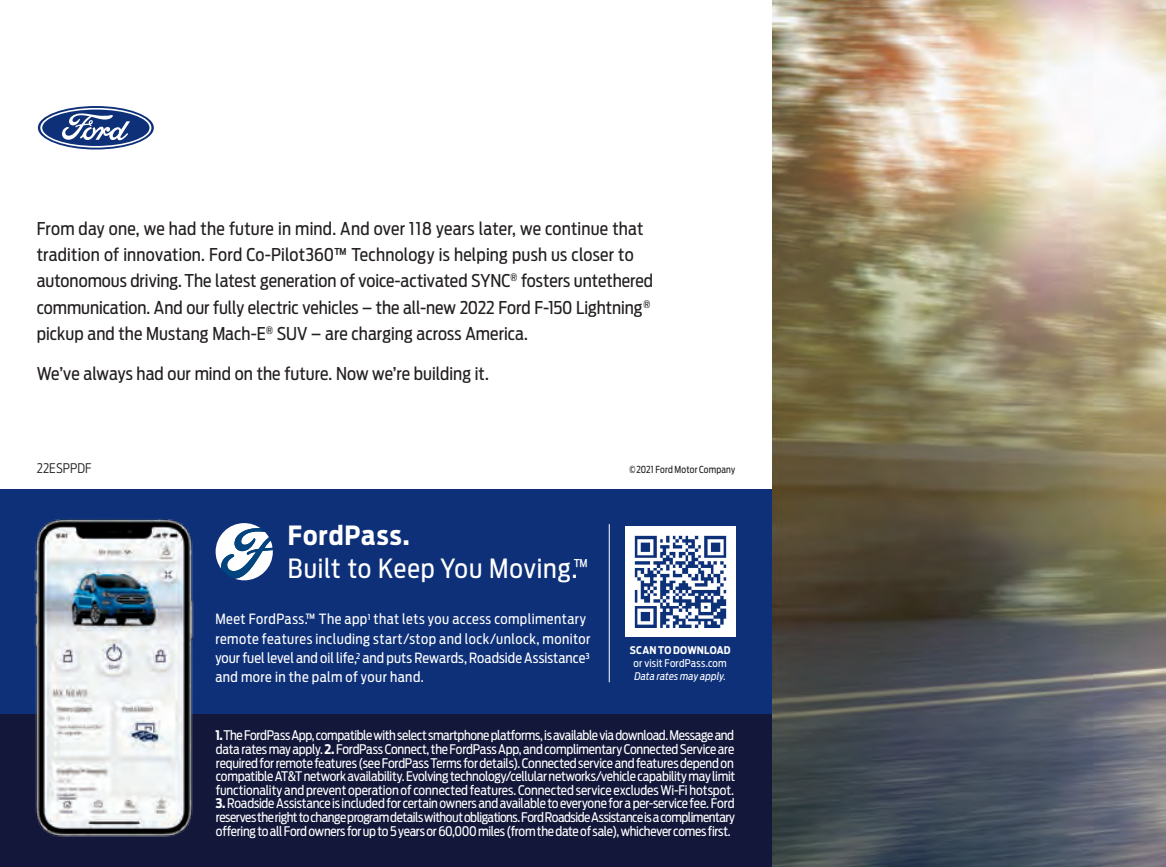
<style>
.page{position:relative;width:1166px;height:867px;background:#fff}
.page>*{position:absolute;margin:0;border:0;box-sizing:border-box;transform-origin:0 0}
.t1{font:26.25px "Ford Antenna Cond";letter-spacing:.03em;color:#fff}
.t2{font:700 26.25px "Ford Antenna Cond";letter-spacing:.035em;color:#fff}
.t3{font:17.5px/26.2px "Ford Antenna Cond";letter-spacing:.005em;color:#231f20}
.t4{font:14px/19.2px "Ford Antenna Cond";letter-spacing:.025em;color:#fff}
.t5{font:13.12px/13.7px "Ford Antenna Cond";letter-spacing:-.015em;color:#fff;text-align:justify}
.t6{font:300 13.12px "Ford Antenna Cond";letter-spacing:.005em;color:#231f20}
.t7{font:10.5px/13.1px "Ford Antenna Cond";letter-spacing:.02em;color:#fff;text-align:center}
.t8{font:9.62px "Ford Antenna Cond";letter-spacing:.02em;color:#231f20;scale:.95 1}
.s1{font-weight:500;font-size:14.88px}
.s2{font-weight:500}
.s3{font-weight:500;font-size:11.38px}
.s4{font-weight:700}
.s5{font-style:italic}
</style>
<div class="page">
<div style="left:0;top:488px;width:772px;height:226px;background:#0d3079"></div>
<div style="left:0;top:714px;width:772px;height:152px;background:#13173a"></div>
<img style="left:772px;top:0;width:394px;height:866px">
<svg style="left:38px;top:106px;width:116px;height:43px"></svg>
<svg style="left:40px;top:108px;width:111px;height:40px"></svg>
<img style="left:34px;top:519px;width:160px;height:318px">
<svg style="left:216px;top:523px;width:57px;height:57px"></svg>
<img style="left:625px;top:526px;width:110px;height:110px">
<hr style="left:609px;top:524px;width:1px;height:158px;background:#fff">
<p class="t3" style="left:37px;top:213px;width:618px">From day one, we had the future in mind. And over 118 years later, we continue that tradition of innovation. Ford Co-Pilot360<span class="s1">™</span> Technology is helping push us closer to autonomous driving. The latest generation of voice-activated SYNC<sup>®</sup> fosters untethered communication. And our fully electric vehicles – the all-new 2022 Ford F-150 Lightning<sup>® </sup>pickup and the Mustang Mach-E<sup>®</sup> SUV – are charging across America.</p>
<p class="t3" style="left:37px;top:358px;width:453px">We’ve always had our mind on the future. Now we’re building it.</p>
<p class="t6" style="left:37px;top:457px;width:56px">22ESPPDF</p>
<p class="t8" style="left:629px;top:461px;width:113px"><span class="s2">©</span>2021 Ford Motor Company</p>
<p class="t2" style="left:288px;top:512px;width:123px">FordPass.</p>
<p class="t1" style="left:288px;top:546px;width:302px">Built to Keep You Moving.<sup>™</sup></p>
<p class="t4" style="left:215px;top:607px;width:376px">Meet FordPass.<span class="s3">™</span> The app<sup>1</sup> that lets you access complimentary remote features including start/stop and lock/unlock, monitor your fuel level and oil life,<sup>2</sup> and puts Rewards, Roadside Assistance<sup>3 </sup>and more in the palm of your hand.</p>
<p class="t7" style="left:630px;top:642px;width:102px"><span class="s4">SCAN TO DOWNLOAD </span>or visit FordPass.com<br><span class="s5">Data rates may apply.</span></p>
<p class="t5" style="left:215px;top:727px;width:521px"><span class="s4">1.</span>The FordPass App, compatible with select smartphone platforms, is available via download. Message and data rates may apply. <span class="s4">2.</span> FordPass Connect, the FordPass App, and complimentary Connected Service are required for remote features (see FordPass Terms for details). Connected service and features depend on compatible AT&amp;T network availability. Evolving technology/cellular networks/vehicle capability may limit functionality and prevent operation of connected features. Connected service excludes Wi-Fi hotspot.</p>
<p class="t5" style="left:215px;top:794px;width:521px"><span class="s4">3.</span> Roadside Assistance is included for certain owners and available to everyone for a per-service fee. Ford reserves the right to change program details without obligations. Ford Roadside Assistance is a complimentary offering to all Ford owners for up to 5 years or 60,000 miles (from the date of sale), whichever comes first.</p>
</div>
